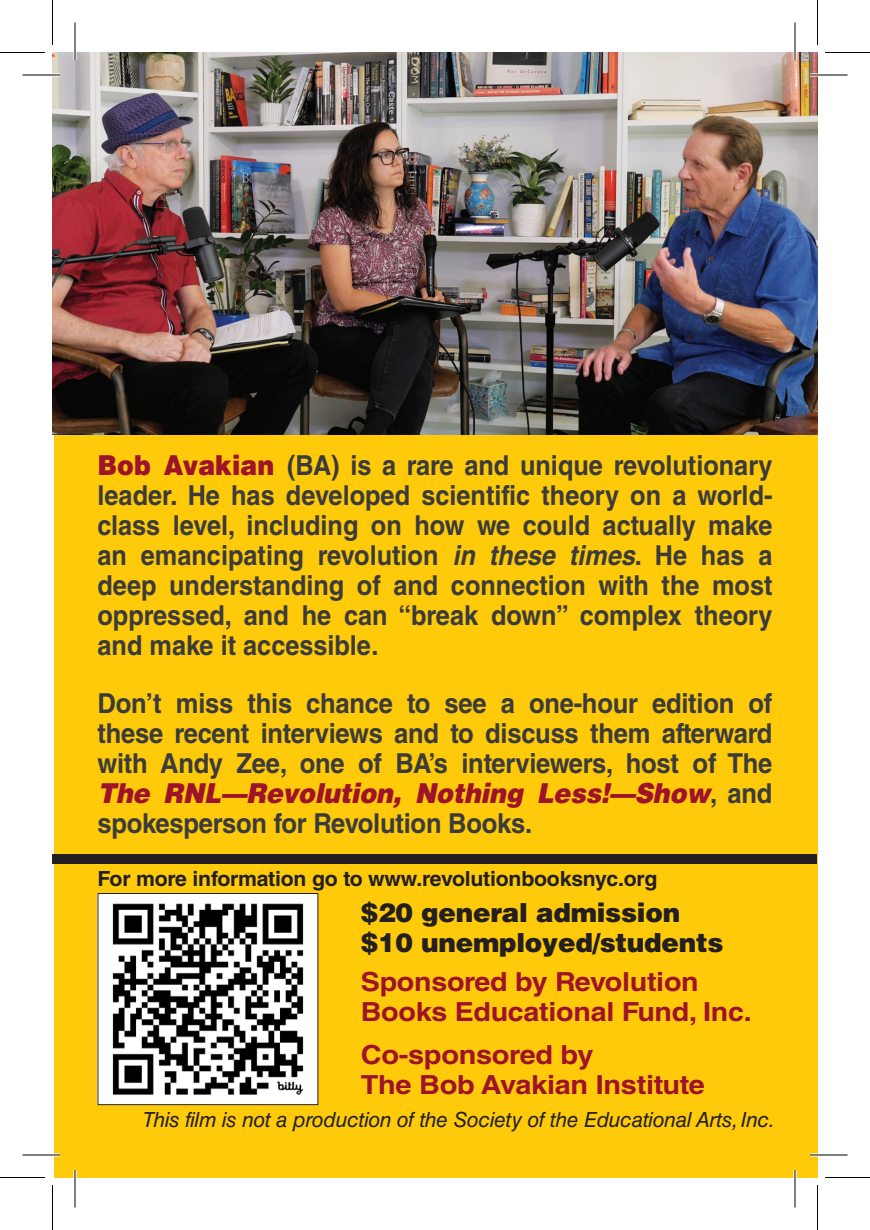
<style>
.page{position:relative;width:870px;height:1230px;background:#fff}
.page>*{position:absolute;margin:0;border:0;box-sizing:border-box;transform-origin:0 0}
.text-align-center{font:700 27.5px/30px "Helvetica LT Std";letter-spacing:-.01em;color:#3b3b3b;text-align:justify;scale:.92 1}
.text-align-center-2{font:700 27.5px/30px "Helvetica LT Std";letter-spacing:-.01em;color:#3b3b3b;text-align:justify;scale:.93 1}
.Subhead{font:700 26.25px/30.2px "Helvetica LT Std";letter-spacing:-.01em;color:#9e122a;scale:1.09 1}
.Subhead-2{font:900 26.25px/29.8px "Helvetica LT Std";letter-spacing:-.01em;color:#231f20}
.Subhead-3{font:700 26.25px/30.2px "Helvetica LT Std";letter-spacing:-.01em;color:#9e122a;scale:1.1 1}
.Subhead-4{font:italic 20.75px "Helvetica LT Std";letter-spacing:-.01em;color:#231f20}
.Subhead-5{font:700 20.75px "Helvetica LT Std";letter-spacing:-.01em;color:#231f20}
.s1{font-weight:900;color:#9e122a}
.s2{font-style:italic}
.s3{font-weight:900;font-style:italic;color:#9e122a}
</style>
<div class="page">
<div style="left:54px;top:435px;width:764px;height:742px;background:#feca0a"></div>
<div style="left:52px;top:854px;width:766px;height:10px;background:#231f20"></div>
<img style="left:99px;top:895px;width:217px;height:208px">
<div style="left:97px;top:893px;width:221px;height:212px;border:1px solid #231f20"></div>
<img style="left:52px;top:52px;width:766px;height:383px">
<svg style="left:22px;top:73px;width:38px;height:4px"></svg>
<svg style="left:810px;top:73px;width:38px;height:4px"></svg>
<svg style="left:22px;top:1153px;width:38px;height:4px"></svg>
<svg style="left:810px;top:1153px;width:38px;height:4px"></svg>
<svg style="left:73px;top:22px;width:4px;height:38px"></svg>
<svg style="left:73px;top:1170px;width:4px;height:38px"></svg>
<svg style="left:793px;top:22px;width:4px;height:38px"></svg>
<svg style="left:793px;top:1170px;width:4px;height:38px"></svg>
<hr style="left:22px;top:75px;width:38px;height:1px;background:#000">
<hr style="left:810px;top:75px;width:38px;height:1px;background:#000">
<hr style="left:22px;top:1155px;width:38px;height:1px;background:#000">
<hr style="left:810px;top:1155px;width:38px;height:1px;background:#000">
<hr style="left:75px;top:22px;width:1px;height:38px;background:#000">
<hr style="left:75px;top:1170px;width:1px;height:38px;background:#000">
<hr style="left:795px;top:22px;width:1px;height:38px;background:#000">
<hr style="left:795px;top:1170px;width:1px;height:38px;background:#000">
<hr style="left:0;top:52px;width:45px;height:1px;background:#000">
<hr style="left:825px;top:52px;width:45px;height:1px;background:#000">
<hr style="left:0;top:1177px;width:45px;height:1px;background:#000">
<hr style="left:825px;top:1177px;width:45px;height:1px;background:#000">
<hr style="left:52px;top:0;width:1px;height:45px;background:#000">
<hr style="left:52px;top:1185px;width:1px;height:45px;background:#000">
<hr style="left:817px;top:0;width:1px;height:45px;background:#000">
<hr style="left:817px;top:1185px;width:1px;height:45px;background:#000">
<p class="text-align-center" style="left:98px;top:450px;width:735px"><span class="s1">Bob Avakian</span> (BA) is a rare and unique revolutionary leader. He has developed scientific theory on a world&shy;class level, including on how we could actually make an emancipating revolution <span class="s2">in these times</span>. He has a deep understanding of and connection with the most oppressed, and he can “break down” complex theory and make it accessible.</p>
<p class="text-align-center-2" style="left:98px;top:688px;width:727px">Don’t miss this chance to see a one-hour edition of these recent interviews and to discuss them afterward with Andy Zee, one of BA’s interviewers, host of The <span class="s3">The RNL—Revolution, Nothing Less!—Show</span>, a n d spokesperson for Revolution Books.</p>
<p class="Subhead-5" style="left:98px;top:866px;width:561px">For more information go to www.revolutionbooksnyc.org</p>
<p class="Subhead-2" style="left:361px;top:897px;width:364px">$20 general admission $10 unemployed/students</p>
<p class="Subhead" style="left:361px;top:966px;width:360px">Sponsored by Revolution<br>Books Educational Fund, Inc.</p>
<p class="Subhead-3" style="left:361px;top:1039px;width:314px">Co-sponsored by<br>The Bob Avakian Institute</p>
<p class="Subhead-4" style="left:143px;top:1108px;width:634px">This film is not a production of the Society of the Educational Arts, Inc.</p>
</div>
